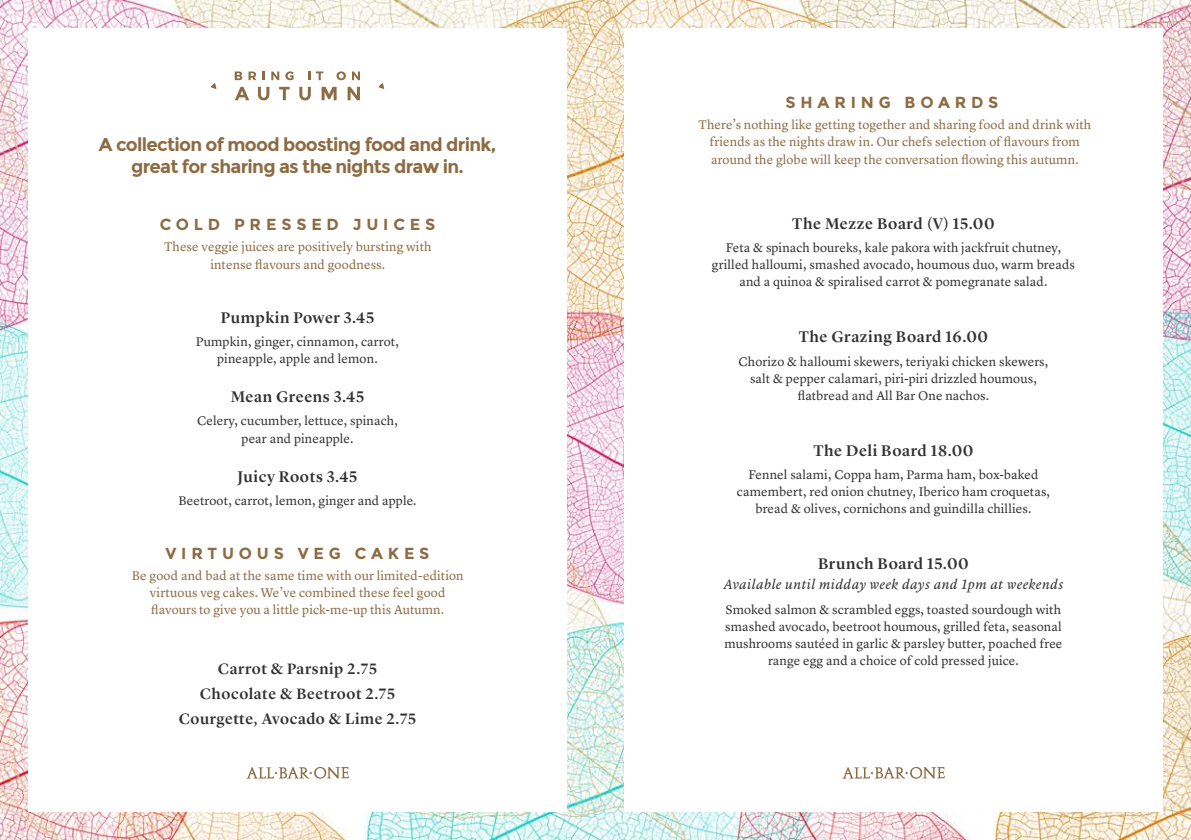
<style>
.page{position:relative;width:1191px;height:840px;background:#fff}
.page>*{position:absolute;margin:0;border:0;box-sizing:border-box;transform-origin:0 0}
.t1{font:700 18.4px/22.2px "Montserrat";letter-spacing:-.04em;color:#8d6b43;text-align:center}
.t2{font:500 16px "Lyon Display";letter-spacing:.04em;color:#313130}
.t3{font:16px "Montserrat ABO Bold";letter-spacing:.3em;color:#8d6b43}
.t4{font:500 15.6px/24.8px "Lyon Display";letter-spacing:.04em;color:#313130;text-align:center}
.t5{font:italic 14px "Lyon Text";letter-spacing:.03em;color:#313130}
.t6{font:13px/17px "Lyon Text";letter-spacing:.01em;color:#313130;text-align:center}
.t7{font:13px/17px "Lyon Text";letter-spacing:.01em;color:#8d6b43;text-align:center}
</style>
<div class="page">
<img style="left:0;top:0;width:1191px;height:839px">
<div style="left:28px;top:28px;width:539px;height:783px;background:#fff"></div>
<svg style="left:247px;top:767px;width:102px;height:11px"></svg>
<svg style="left:211px;top:83px;width:5px;height:6px"></svg>
<svg style="left:378px;top:83px;width:6px;height:6px"></svg>
<svg style="left:235px;top:87px;width:14px;height:13px"></svg>
<svg style="left:258px;top:87px;width:11px;height:13px"></svg>
<svg style="left:279px;top:87px;width:11px;height:13px"></svg>
<svg style="left:299px;top:87px;width:12px;height:13px"></svg>
<svg style="left:321px;top:87px;width:15px;height:13px"></svg>
<svg style="left:347px;top:87px;width:13px;height:13px"></svg>
<svg style="left:235px;top:71px;width:7px;height:9px"></svg>
<svg style="left:248px;top:71px;width:8px;height:9px"></svg>
<svg style="left:262px;top:71px;width:3px;height:9px"></svg>
<svg style="left:271px;top:71px;width:8px;height:9px"></svg>
<svg style="left:285px;top:71px;width:9px;height:9px"></svg>
<svg style="left:308px;top:71px;width:2px;height:9px"></svg>
<svg style="left:316px;top:71px;width:7px;height:9px"></svg>
<svg style="left:336px;top:71px;width:10px;height:9px"></svg>
<svg style="left:352px;top:71px;width:8px;height:9px"></svg>
<div style="left:624px;top:28px;width:538px;height:783px;background:#fff"></div>
<svg style="left:843px;top:767px;width:101px;height:11px"></svg>
<h1 class="t1" style="left:99px;top:133px;width:399px">A collection of mood boosting food and drink, great for sharing as the nights draw in.</h1>
<p class="t3" style="left:160px;top:215px;width:277px">COLD PRESSED JUICES</p>
<p class="t7" style="left:164px;top:237px;width:269px">These veggie juices are positively bursting with intense flavours and goodness.</p>
<p class="t2" style="left:221px;top:305px;width:155px">Pumpkin Power 3.45</p>
<p class="t6" style="left:196px;top:331px;width:205px">Pumpkin, ginger, cinnamon, carrot, pineapple, apple and lemon.</p>
<p class="t2" style="left:231px;top:385px;width:135px">Mean Greens 3.45</p>
<p class="t6" style="left:197px;top:411px;width:202px">Celery, cucumber, lettuce, spinach, pear and pineapple.</p>
<p class="t2" style="left:238px;top:464px;width:121px">Juicy Roots 3.45</p>
<p class="t6" style="left:178px;top:491px;width:240px">Beetroot, carrot, lemon, ginger and apple.</p>
<p class="t3" style="left:165px;top:543px;width:265px">VIRTUOUS VEG CAKES</p>
<p class="t7" style="left:132px;top:566px;width:333px">Be good and bad at the same time with our limited-edition virtuous veg cakes. We’ve combined these feel good flavours to give you a little pick-me-up this Autumn.</p>
<p class="t4" style="left:179px;top:654px;width:239px">Carrot &amp; Parsnip 2.75<br>Chocolate &amp; Beetroot 2.75<br>Courgette, Avocado &amp; Lime 2.75</p>
<p class="t3" style="left:785px;top:93px;width:214px">SHARING BOARDS</p>
<p class="t7" style="left:698px;top:115px;width:394px">There’s nothing like getting together and sharing food and drink with friends as the nights draw in. Our chefs selection of flavours from around the globe will keep the conversation flowing this autumn.</p>
<p class="t2" style="left:792px;top:212px;width:204px">The Mezze Board (V) 15.00</p>
<p class="t6" style="left:712px;top:238px;width:364px">Feta &amp; spinach boureks, kale pakora with jackfruit chutney, grilled halloumi, smashed avocado, houmous duo, warm breads and a quinoa &amp; spiralised carrot &amp; pomegranate salad.</p>
<p class="t2" style="left:798px;top:325px;width:191px">The Grazing Board 16.00</p>
<p class="t6" style="left:738px;top:351px;width:311px">Chorizo &amp; halloumi skewers, teriyaki chicken skewers, salt &amp; pepper calamari, piri-piri drizzled houmous, flatbread and All Bar One nachos.</p>
<p class="t2" style="left:813px;top:438px;width:162px">The Deli Board 18.00</p>
<p class="t6" style="left:737px;top:464px;width:315px">Fennel salami, Coppa ham, Parma ham, box-baked camembert, red onion chutney, Iberico ham croquetas, bread &amp; olives, cornichons and guindilla chillies.</p>
<p class="t2" style="left:818px;top:551px;width:152px">Brunch Board 15.00</p>
<p class="t5" style="left:723px;top:573px;width:341px">Available until midday week days and 1pm at weekends</p>
<p class="t6" style="left:724px;top:599px;width:339px">Smoked salmon &amp; scrambled eggs, toasted sourdough with smashed avocado, beetroot houmous, grilled feta, seasonal mushrooms sautéed in garlic &amp; parsley butter, poached free range egg and a choice of cold pressed juice.</p>
</div>
